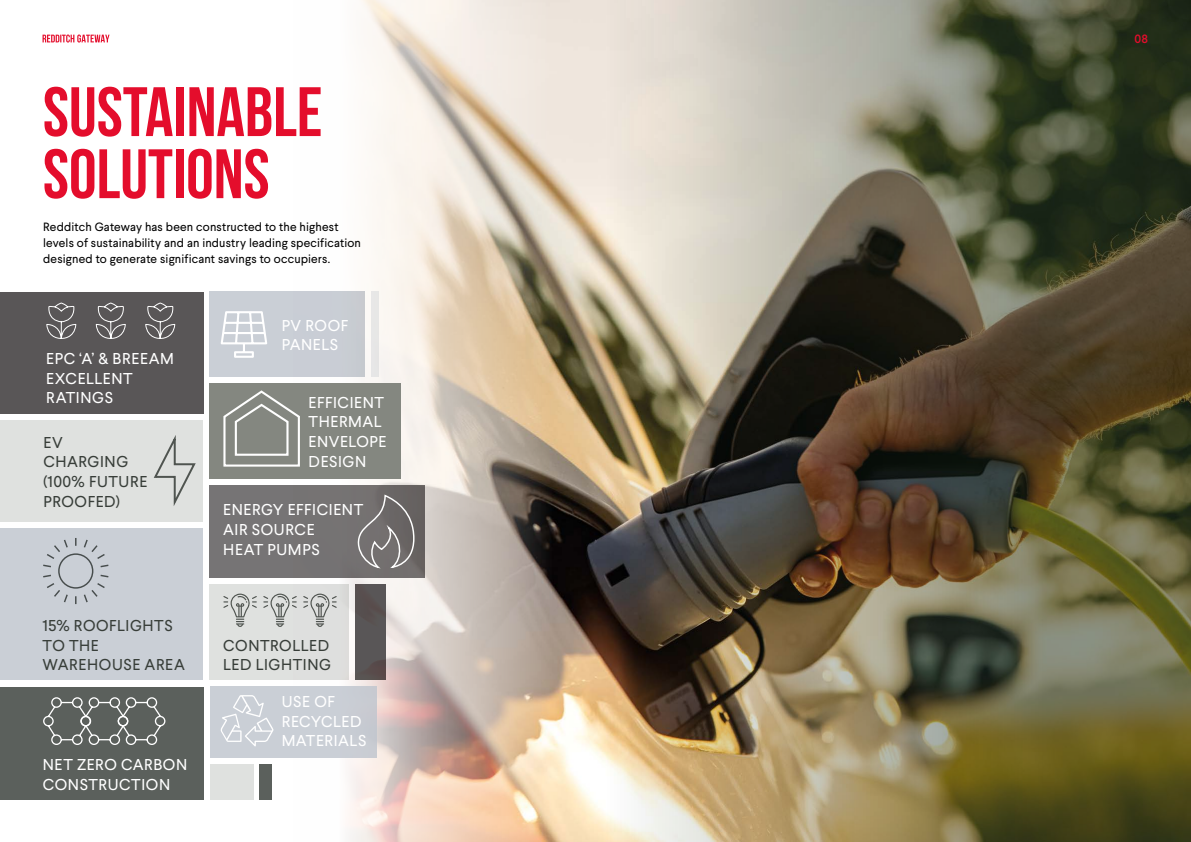
<style>
.page{position:relative;width:1191px;height:842px;background:#fff}
.page>*{position:absolute;margin:0;border:0;box-sizing:border-box;transform-origin:0 0}
.t1{font:700 69.7px/62.1px "Bebas Neue";color:#e40d2c}
.t2{font:15.7px/19.7px "Larsseit";letter-spacing:.035em;color:#fff}
.t3{font:15.7px/19.7px "Larsseit";letter-spacing:.035em;color:#383e39}
.t4{font:12px/16px "Larsseit";letter-spacing:.01em;color:#000}
.t5{font:500 12px "Larsseit";color:#e40d2c}
</style>
<div class="page">
<img style="left:361px;top:0;width:830px;height:842px">
<div style="left:0;top:686px;width:204px;height:113px;background:#5b605c"></div>
<div style="left:209px;top:485px;width:216px;height:93px;background:linear-gradient(to right,#797879,#6e6a69)"></div>
<div style="left:0;top:528px;width:203px;height:152px;background:#cacfd6"></div>
<div style="left:0;top:292px;width:204px;height:122px;background:#595657"></div>
<div style="left:0;top:420px;width:203px;height:102px;background:#d9dbd9"></div>
<div style="left:209px;top:383px;width:191px;height:96px;background:#848780"></div>
<div style="left:209px;top:584px;width:139px;height:96px;background:#d9dbd9"></div>
<div style="left:355px;top:584px;width:31px;height:96px;background:#595657"></div>
<div style="left:211px;top:686px;width:165px;height:72px;background:#cacfd6"></div>
<div style="left:209px;top:292px;width:156px;height:85px;background:#c9cdd5"></div>
<div style="left:210px;top:764px;width:43px;height:35px;background:#d9dbd9"></div>
<div style="left:260px;top:764px;width:12px;height:35px;background:#5b605c"></div>
<div style="left:371px;top:292px;width:7px;height:85px;background:#e7e7e6"></div>
<svg style="left:223px;top:390px;width:77px;height:77px"></svg>
<svg style="left:154px;top:435px;width:42px;height:71px"></svg>
<svg style="left:349px;top:493px;width:66px;height:76px;background:#7c7878"></svg>
<svg style="left:220px;top:695px;width:53px;height:51px"></svg>
<svg style="left:46px;top:303px;width:31px;height:36px"></svg>
<svg style="left:95px;top:303px;width:31px;height:36px"></svg>
<svg style="left:145px;top:303px;width:31px;height:36px"></svg>
<svg style="left:223px;top:593px;width:34px;height:34px"></svg>
<svg style="left:263px;top:593px;width:34px;height:34px"></svg>
<svg style="left:303px;top:593px;width:34px;height:34px"></svg>
<svg style="left:43px;top:538px;width:66px;height:67px"></svg>
<svg style="left:43px;top:697px;width:123px;height:48px"></svg>
<svg style="left:220px;top:311px;width:47px;height:47px"></svg>
<svg style="left:43px;top:35px;width:66px;height:8px"></svg>
<h1 class="t1" style="left:43px;top:80px;width:281px">SUSTAINABLE<br>SOLUTIONS</h1>
<p class="t4" style="left:43px;top:219px;width:319px">Redditch Gateway has been constructed to the highest levels of sustainability and an industry leading specification designed to generate significant savings to occupiers.</p>
<p class="t2" style="left:46px;top:349px;width:129px">EPC ‘A’ &amp; BREEAM<br>EXCELLENT<br>RATINGS</p>
<p class="t3" style="left:43px;top:432px;width:106px">EV<br>CHARGING (100% FUTURE<br>PROOFED)</p>
<p class="t3" style="left:42px;top:616px;width:144px">15% ROOFLIGHTS<br>TO THE<br>WAREHOUSE AREA</p>
<p class="t2" style="left:43px;top:755px;width:146px">NET ZERO CARBON<br>CONSTRUCTION</p>
<p class="t2" style="left:282px;top:315px;width:68px">PV ROOF<br>PANELS</p>
<p class="t2" style="left:309px;top:392px;width:79px">EFFICIENT<br>THERMAL<br>ENVELOPE<br>DESIGN</p>
<p class="t2" style="left:223px;top:500px;width:141px">ENERGY EFFICIENT<br>AIR SOURCE<br>HEAT PUMPS</p>
<p class="t3" style="left:223px;top:635px;width:109px">CONTROLLED<br>LED LIGHTING</p>
<p class="t2" style="left:282px;top:692px;width:86px">USE OF<br>RECYCLED<br>MATERIALS</p>
<p class="t5" style="left:1134px;top:31px;width:15px">08</p>
</div>
